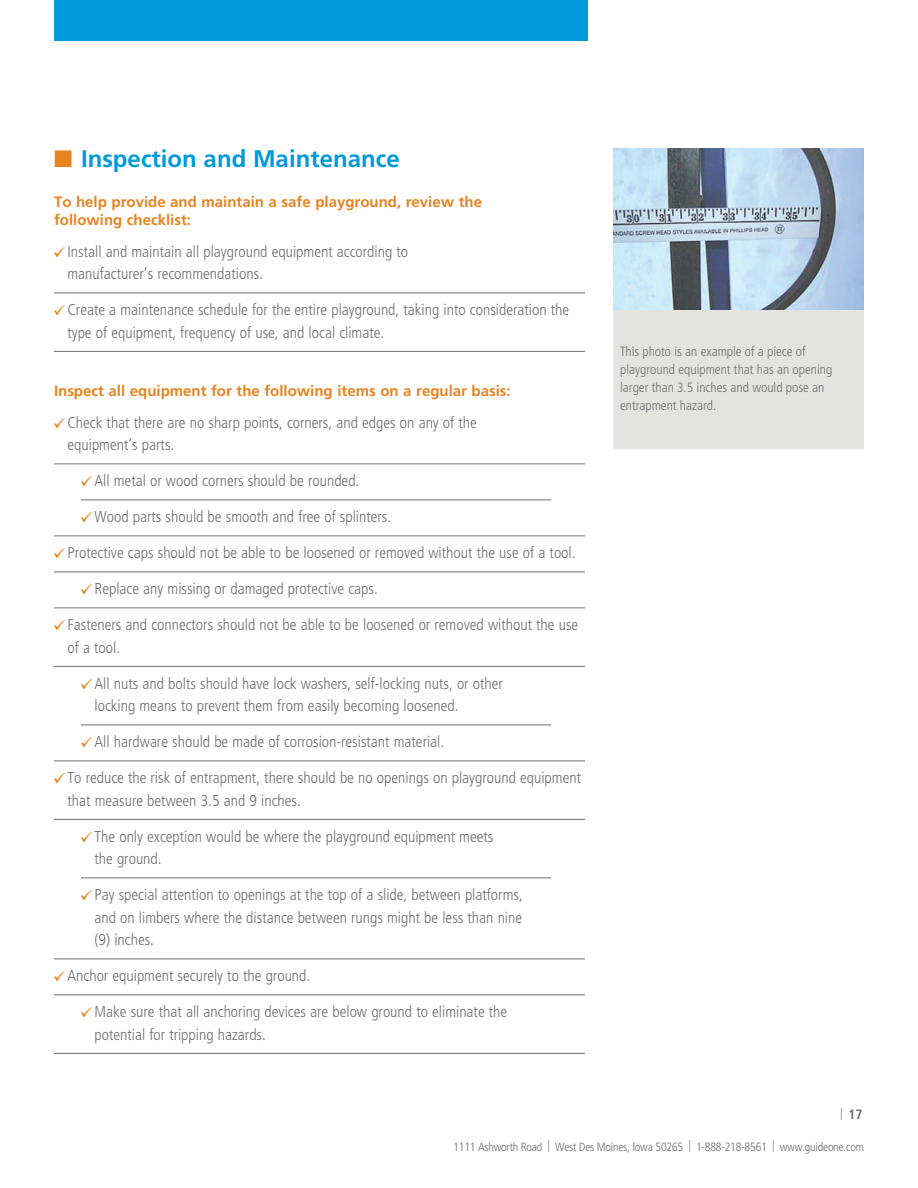
<style>
.page{position:relative;width:918px;height:1188px;background:#fff}
.page>*{position:absolute;margin:0;border:0;box-sizing:border-box;transform-origin:0 0}
.t1{font:700 24px "Frutiger LT Std";color:#009ada}
.t2{font:300 condensed 15.75px/22.5px "Frutiger LT Std";color:#6d6e71}
.t3{font:700 15px/18px "Frutiger LT Std";color:#e88320}
.t4{font:300 condensed 13.5px/18px "Frutiger LT Std";color:#6d6e71}
.t5{font:700 condensed 13.5px "Frutiger LT Std";color:#6d6e71}
.t6{font:300 condensed 12px "Frutiger LT Std";letter-spacing:-.02em;color:#6d6e71}
.s1{color:#e88320}
.s2{font-family:"GO Checkmark";font-weight:400;font-stretch:normal;color:#e88320}
.s3{font-weight:300;font-size:12px}
</style>
<div class="page">
<div style="left:54px;top:0;width:534px;height:40px;background:#009ada"></div>
<hr style="left:54px;top:292px;width:531px;height:1px;background:#6d6e71">
<hr style="left:54px;top:351px;width:531px;height:1px;background:#6d6e71">
<hr style="left:54px;top:464px;width:531px;height:1px;background:#6d6e71">
<hr style="left:81px;top:500px;width:470px;height:1px;background:#6d6e71">
<hr style="left:54px;top:536px;width:531px;height:1px;background:#6d6e71">
<hr style="left:54px;top:572px;width:531px;height:1px;background:#6d6e71">
<hr style="left:54px;top:608px;width:531px;height:1px;background:#6d6e71">
<hr style="left:54px;top:666px;width:531px;height:1px;background:#6d6e71">
<hr style="left:81px;top:724px;width:470px;height:1px;background:#6d6e71">
<hr style="left:54px;top:760px;width:531px;height:1px;background:#6d6e71">
<hr style="left:54px;top:819px;width:531px;height:1px;background:#6d6e71">
<hr style="left:81px;top:878px;width:470px;height:1px;background:#6d6e71">
<hr style="left:54px;top:958px;width:531px;height:1px;background:#6d6e71">
<hr style="left:54px;top:994px;width:531px;height:1px;background:#6d6e71">
<hr style="left:54px;top:1053px;width:531px;height:1px;background:#6d6e71">
<div style="left:613px;top:148px;width:251px;height:301px;background:#e3e3e0"></div>
<img style="left:614px;top:148px;width:250px;height:161px">
<h1 class="t1" style="left:54px;top:144px;width:347px"><span class="s1">■</span> Inspection and Maintenance</h1>
<p class="t3" style="left:54px;top:193px;width:430px">To help provide and maintain a safe playground, review the following checklist:</p>
<p class="t2" style="left:68px;top:240px;width:342px;text-indent:-14px"><span class="s2">8</span> Install and maintain all playground equipment according to manufacturer’s recommendations.</p>
<p class="t2" style="left:68px;top:299px;width:503px;text-indent:-14px"><span class="s2">8</span> Create a maintenance schedule for the entire playground, taking into consideration the type of equipment, frequency of use, and local climate.</p>
<p class="t3" style="left:54px;top:382px;width:458px">Inspect all equipment for the following items on a regular basis:</p>
<p class="t2" style="left:68px;top:411px;width:411px;text-indent:-14px"><span class="s2">8</span> Check that there are no sharp points, corners, and edges on any of the equipment’s parts.</p>
<p class="t2" style="left:81px;top:470px;width:280px"><span class="s2">8</span> All metal or wood corners should be rounded.</p>
<p class="t2" style="left:81px;top:506px;width:312px"><span class="s2">8</span> Wood parts should be smooth and free of splinters.</p>
<p class="t2" style="left:54px;top:542px;width:523px"><span class="s2">8</span> Protective caps should not be able to be loosened or removed without the use of a tool.</p>
<p class="t2" style="left:81px;top:578px;width:298px"><span class="s2">8</span> Replace any missing or damaged protective caps.</p>
<p class="t2" style="left:68px;top:614px;width:512px;text-indent:-14px"><span class="s2">8</span> Fasteners and connectors should not be able to be loosened or removed without the use of a tool.</p>
<p class="t2" style="left:94px;top:672px;width:410px;text-indent:-14px"><span class="s2">8</span> All nuts and bolts should have lock washers, self-locking nuts, or other locking means to prevent them from easily becoming loosened.</p>
<p class="t2" style="left:81px;top:731px;width:365px"><span class="s2">8</span> All hardware should be made of corrosion-resistant material.</p>
<p class="t2" style="left:68px;top:767px;width:515px;text-indent:-14px"><span class="s2">8</span> To reduce the risk of entrapment, there should be no openings on playground equipment that measure between 3.5 and 9 inches.</p>
<p class="t2" style="left:94px;top:825px;width:400px;text-indent:-14px"><span class="s2">8</span> The only exception would be where the playground equipment meets the ground.</p>
<p class="t2" style="left:94px;top:884px;width:430px;text-align:justify;text-indent:-14px"><span class="s2">8</span> Pay special attention to openings at the top of a slide, between platforms, and on limbers where the distance between rungs might be less than nine (9) inches.</p>
<p class="t2" style="left:54px;top:965px;width:258px"><span class="s2">8</span> Anchor equipment securely to the ground.</p>
<p class="t2" style="left:94px;top:1001px;width:414px;text-indent:-14px"><span class="s2">8</span> Make sure that all anchoring devices are below ground to eliminate the potential for tripping hazards.</p>
<p class="t4" style="left:620px;top:342px;width:214px">This photo is an example of a piece of playground equipment that has an opening larger than 3.5 inches and would pose an entrapment hazard.</p>
<p class="t5" style="left:840px;top:1106px;width:24px"><span class="s3">|</span> 17</p>
<p class="t6" style="left:453px;top:1140px;width:412px">1111 Ashworth Road | West Des Moines, Iowa 50265 | 1-888-218-8561 | www.guideone.com</p>
</div>
